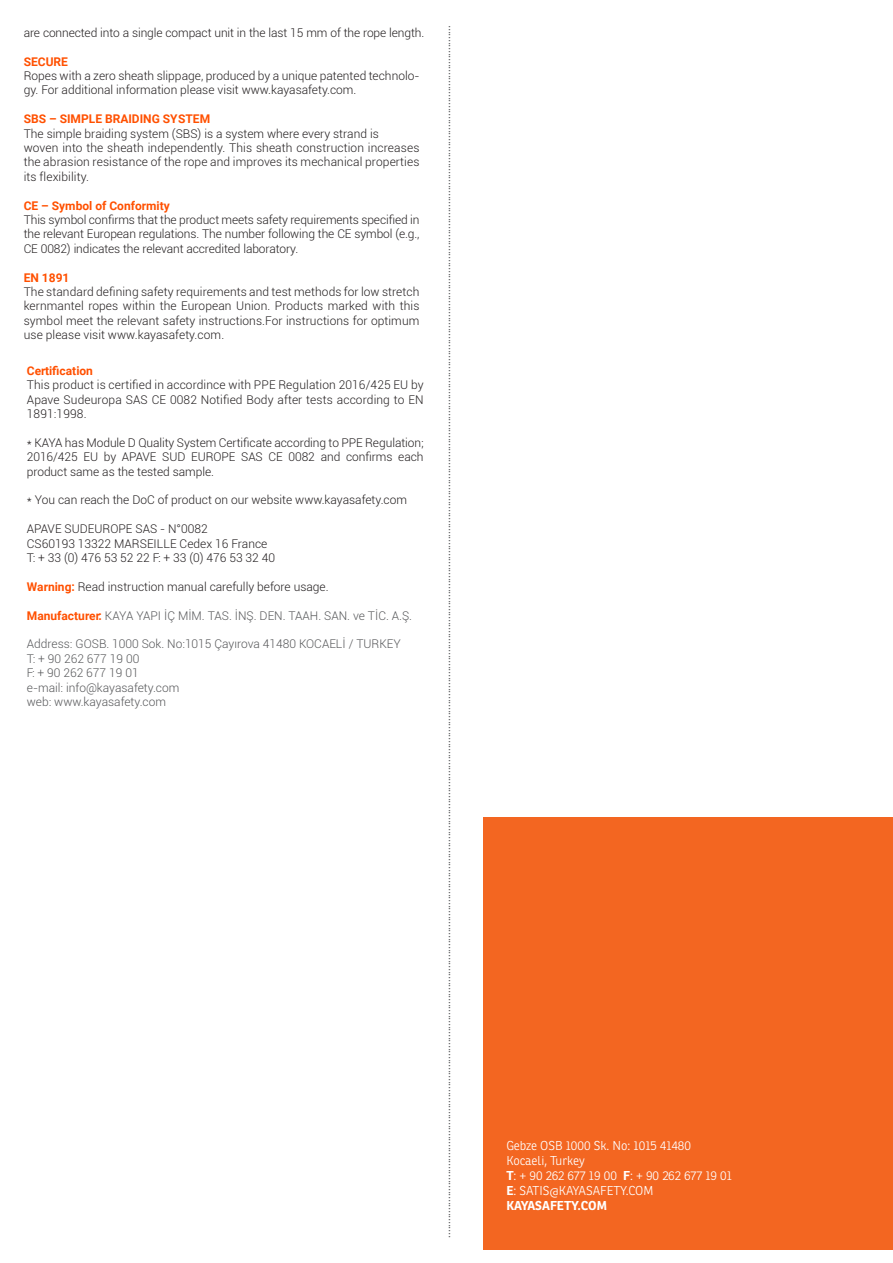
<style>
.page{position:relative;width:893px;height:1263px;background:#fff}
.page>*{position:absolute;margin:0;border:0;box-sizing:border-box;transform-origin:0 0}
.t1{font:300 12.45px/15px "Ronnia";color:#fff}
.t2{font:300 12px/14.4px "Roboto";color:#231f20;text-align:justify}
.t3{font:300 12px "Ronnia";color:#57585a}
.t4{font:300 12px/14.4px "Roboto";color:#57585a}
.t5{font:700 12px "Roboto";color:#ff5000}
.s1{font-weight:700;color:#ff5000}
.s2{font-weight:700}
</style>
<div class="page">
<div style="left:483px;top:817px;width:410px;height:433px;background:#f36621"></div>
<p class="t2" style="left:24px;top:25px;width:402px">are connected into a single compact unit in the last 15 mm of the rope length.</p>
<p class="t5" style="left:24px;top:53px;width:46px">SECURE</p>
<p class="t2" style="left:24px;top:68px;width:397px">Ropes with a zero sheath slippage, produced by a unique patented technolo&shy;gy. For additional information please visit www.kayasafety.com.</p>
<p class="t5" style="left:24px;top:110px;width:188px">SBS – SIMPLE BRAIDING SYSTEM</p>
<p class="t2" style="left:24px;top:126px;width:397px;text-align:left">The simple braiding system (SBS) is a system where every strand is<br>woven into the sheath independently. This sheath construction increases the abrasion resistance of the rope and improves its mechanical properties its flexibility.</p>
<p class="t5" style="left:24px;top:197px;width:148px">CE – Symbol of Conformity</p>
<p class="t2" style="left:24px;top:212px;width:397px">This symbol confirms that the product meets safety requirements specified in the relevant European regulations. The number following the CE symbol (e.g., CE 0082) indicates the relevant accredited laboratory.</p>
<p class="t5" style="left:24px;top:269px;width:47px">EN 1891</p>
<p class="t2" style="left:24px;top:284px;width:397px">The standard defining safety requirements and test methods for low stretch kernmantel ropes within the European Union. Products marked with this symbol meet the relevant safety instructions.For instructions for optimum use please visit www.kayasafety.com.</p>
<p class="t5" style="left:27px;top:362px;width:68px">Certification</p>
<p class="t2" style="left:27px;top:377px;width:398px">This product is certified in accordince with PPE Regulation 2016/425 EU by Apave Sudeuropa SAS CE 0082 Notified Body after tests according to EN 1891:1998.</p>
<p class="t2" style="left:27px;top:435px;width:398px">* KAYA has Module D Quality System Certificate according to PPE Regulation; 2016/425 EU by APAVE SUD EUROPE SAS CE 0082 and confirms each product same as the tested sample.</p>
<p class="t2" style="left:27px;top:493px;width:382px">* You can reach the DoC of product on our website www.kayasafety.com</p>
<p class="t2" style="left:27px;top:521px;width:250px;text-align:left">APAVE SUDEUROPE SAS - N°0082<br>CS60193 13322 MARSEILLE Cedex 16 France<br>T: + 33 (0) 476 53 52 22 F: + 33 (0) 476 53 32 40</p>
<p class="t2" style="left:27px;top:579px;width:303px"><span class="s1">Warning:</span> Read instruction manual carefully before usage.</p>
<p class="t4" style="left:27px;top:608px;width:387px"><span class="s1">Manufacturer:</span> KAYA YAPI İÇ MİM. TAS. İNŞ. DEN. TAAH. SAN. ve TİC. A.Ş.</p>
<p class="t4" style="left:27px;top:637px;width:375px">Address: GOSB. 1000 Sok. No:1015 Çayırova 41480 KOCAELİ / TURKEY<br>T: + 90 262 677 19 00<br>F: + 90 262 677 19 01<br>e-mail: info@kayasafety.com<br>web: www.kayasafety.com</p>
<p class="t3" style="left:439px;top:1237px;width:1213px;rotate:-90deg">.........................................................................................................................................................................................................................................................................................................................................................................................................................................................</p>
<p class="t1" style="left:506px;top:1138px;width:227px">Gebze OSB 1000 Sk. No: 1015 41480<br>Kocaeli, Turkey<br><span class="s2">T</span>: + 90 262 677 19 00 <span class="s2">F</span>: + 90 262 677 19 01<br><span class="s2">E</span>: SATIS@KAYASAFETY.COM<br><span class="s2">KAYASAFETY.COM</span></p>
</div>
